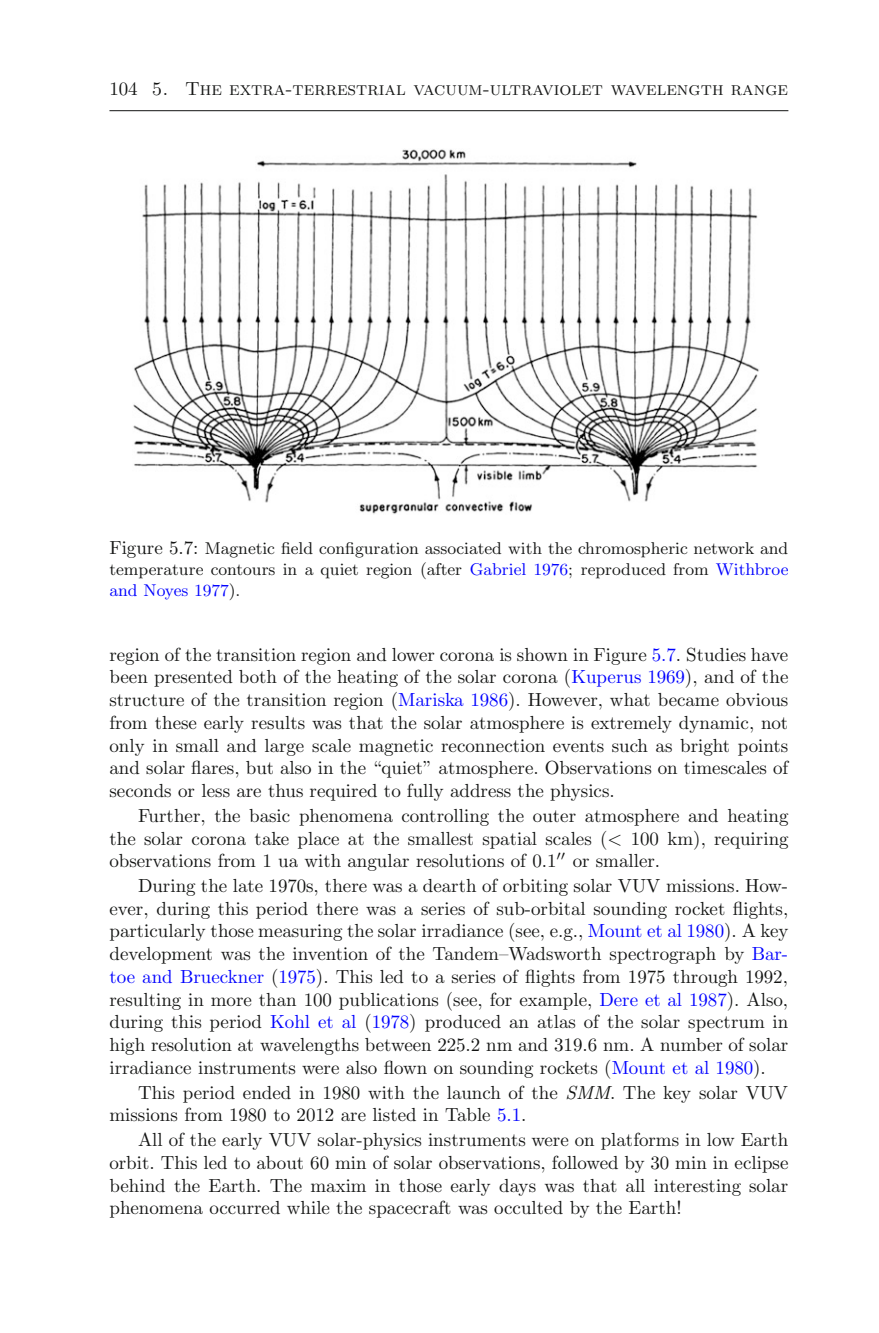
<style>
.page{position:relative;width:879px;height:1333px;background:#fff}
.page>*{position:absolute;margin:0;border:0;box-sizing:border-box;transform-origin:0 0}
.t1{font:19px/22.8px "CMR10";color:#131413;text-align:justify}
.t2{font:19px "CMCSC10";letter-spacing:-.005em;color:#131413}
.t3{font:17px/20.8px "CMR9";letter-spacing:-.005em;color:#131413;text-align:justify}
.s1{font-family:"CMR10"}
.s2{font-family:"CMR10";font-size:19px}
.s3{color:#00f}
.s4{font-family:"CMMI10"}
.s5{font-family:"CMTI10"}
</style>
<div class="page">
<hr style="left:109px;top:110px;width:679px;height:1px;background:#131413">
<img style="left:133px;top:149px;width:626px;height:365px">
<p class="t2" style="left:109px;top:78px;width:680px"><span class="s1">104</span> 5. The extra-terrestrial vacuum-ultraviolet wavelength range</p>
<p class="t3" style="left:109px;top:539px;width:680px"><span class="s2">Figure 5.7:</span> Magnetic field configuration associated with the chromospheric network and temperature contours in a quiet region (after <span class="s3">Gabriel 1976</span>; reproduced from <span class="s3">Withbroe and Noyes 1977</span>).</p>
<p class="t1" style="left:109px;top:644px;width:680px">region of the transition region and lower corona is shown in Figure <span class="s3">5.7</span>. Studies have been presented both of the heating of the solar corona (<span class="s3">Kuperus 1969</span>), and of the structure of the transition region (<span class="s3">Mariska 1986</span>). However, what became obvious from these early results was that the solar atmosphere is extremely dynamic, not only in small and large scale magnetic reconnection events such as bright points and solar flares, but also in the “quiet” atmosphere. Observations on timescales of seconds or less are thus required to fully address the physics.</p>
<p class="t1" style="left:109px;top:806px;width:681px;text-indent:29px">Further, the basic phenomena controlling the outer atmosphere and heating the solar corona take place at the smallest spatial scales (<span class="s4">&lt;</span> 100 km), requiring observations from 1 ua with angular resolutions of 0.1<sup>--</sup> or smaller.</p>
<p class="t1" style="left:109px;top:876px;width:680px;text-indent:29px">During the late 1970s, there was a dearth of orbiting solar VUV missions. How&shy;ever, during this period there was a series of sub-orbital sounding rocket flights, particularly those measuring the solar irradiance (see, e.g., <span class="s3">Mount et al 1980</span>). A key development was the invention of the Tandem–Wadsworth spectrograph by <span class="s3">Bar&shy;toe and Brueckner</span> (<span class="s3">1975</span>). This led to a series of flights from 1975 through 1992, resulting in more than 100 publications (see, for example, <span class="s3">Dere et al 1987</span>). Also, during this period <span class="s3">Kohl et al</span> (<span class="s3">1978</span>) produced an atlas of the solar spectrum in high resolution at wavelengths between 225.2 nm and 319.6 nm. A number of solar irradiance instruments were also flown on sounding rockets (<span class="s3">Mount et al 1980</span>).</p>
<p class="t1" style="left:109px;top:1082px;width:680px;text-indent:29px">This period ended in 1980 with the launch of the <span class="s5">SMM</span>. The key solar VUV missions from 1980 to 2012 are listed in Table <span class="s3">5.1</span>.</p>
<p class="t1" style="left:109px;top:1129px;width:680px;text-indent:29px">All of the early VUV solar-physics instruments were on platforms in low Earth orbit. This led to about 60 min of solar observations, followed by 30 min in eclipse behind the Earth. The maxim in those early days was that all interesting solar phenomena occurred while the spacecraft was occulted by the Earth!</p>
</div>
